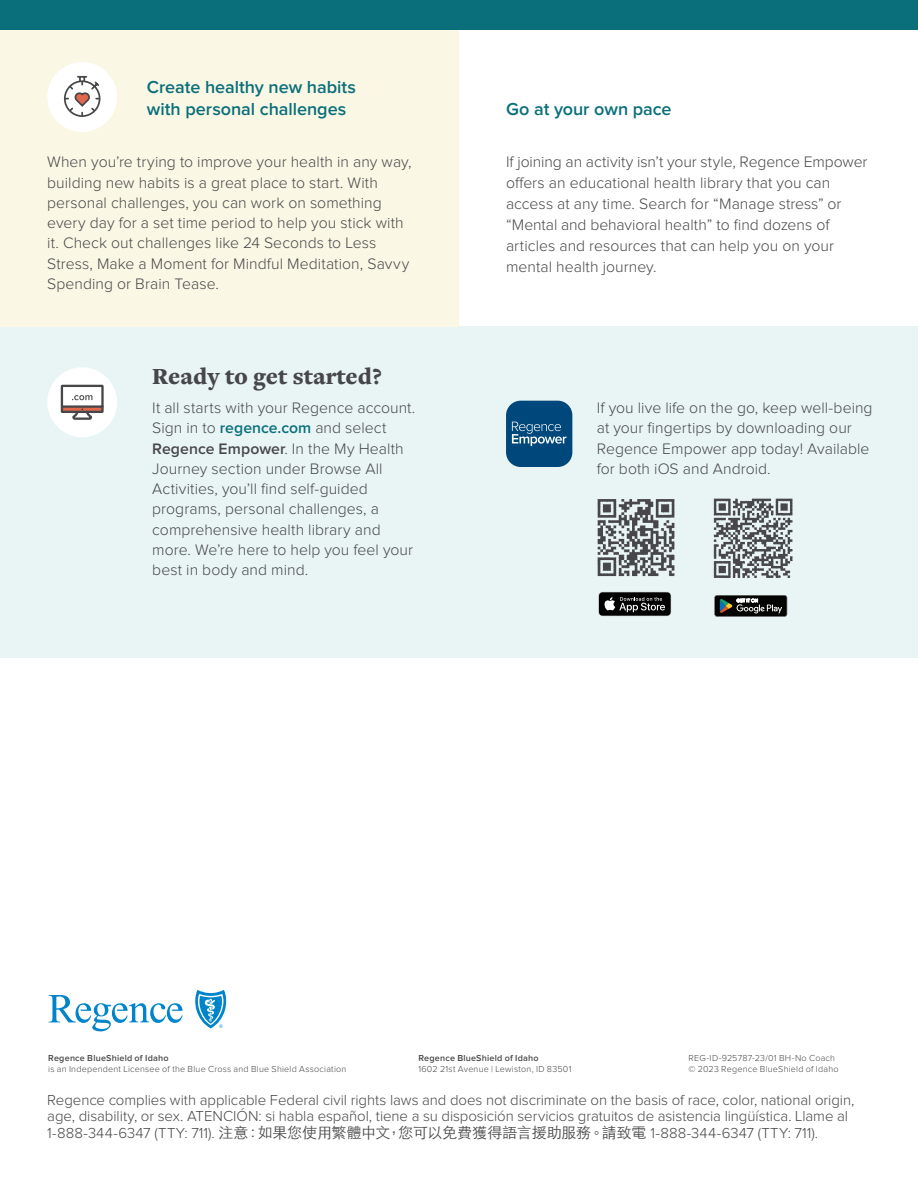
<style>
.page{position:relative;width:918px;height:1188px;background:#fff}
.page>*{position:absolute;margin:0;border:0;box-sizing:border-box;transform-origin:0 0}
.t1{font:900 24px "Freight Text Pro";color:#474749}
.t2{font:600 18px/21.6px "Proxima Nova";color:#0a6f7a}
.t3{font:300 15.75px/20.2px "Proxima Nova";letter-spacing:.005em;color:#474749}
.t4{font:300 15px/16.5px "Proxima Nova";letter-spacing:-.005em;color:#474749}
.Legal_Licensee_6pt{font:300 9px/10.5px "Proxima Nova";letter-spacing:.025em;color:#474749}
.s1{font-weight:600;color:#0a6f7a}
.s2{font-weight:600}
.s3{font-family:"ST Heiti TC"}
</style>
<div class="page">
<div style="left:0;top:326px;width:918px;height:332px;background:#e9f5f5"></div>
<div style="left:0;top:29px;width:459px;height:297px;background:#fbf7e5"></div>
<div style="left:0;top:0;width:918px;height:29px;background:#0a6f7a"></div>
<div style="left:47px;top:62px;width:70px;height:70px;background:#fff;border-radius:50%"></div>
<svg style="left:64px;top:75px;width:37px;height:42px"></svg>
<div style="left:47px;top:367px;width:70px;height:70px;background:#fff;border-radius:50%"></div>
<svg style="left:60px;top:384px;width:44px;height:36px"></svg>
<img style="left:597px;top:499px;width:78px;height:78px">
<img style="left:713px;top:498px;width:80px;height:81px">
<svg style="left:598px;top:592px;width:73px;height:24px;background:#313131"></svg>
<svg style="left:714px;top:595px;width:73px;height:22px;background:#353835"></svg>
<div style="left:506px;top:401px;width:66px;height:66px;background:#00487b;border-radius:15px"></div>
<svg style="left:512px;top:422px;width:54px;height:24px"></svg>
<svg style="left:195px;top:990px;width:32px;height:38px"></svg>
<svg style="left:49px;top:995px;width:134px;height:36px"></svg>
<p class="t2" style="left:147px;top:77px;width:211px">Create healthy new habits with personal challenges</p>
<p class="t2" style="left:506px;top:99px;width:167px">Go at your own pace</p>
<p class="t3" style="left:47px;top:152px;width:366px">When you’re trying to improve your health in any way, building new habits is a great place to start. With personal challenges, you can work on something every day for a set time period to help you stick with it. Check out challenges like 24 Seconds to Less Stress, Make a Moment for Mindful Meditation, Savvy Spending or Brain Tease.</p>
<p class="t3" style="left:506px;top:152px;width:363px;line-height:21px">If joining an activity isn’t your style, Regence Empower offers an educational health library that you can access at any time. Search for “Manage stress” or “Mental and behavioral health” to find dozens of articles and resources that can help you on your mental health journey.</p>
<p class="t1" style="left:152px;top:360px;width:231px">Ready to get started?</p>
<p class="t3" style="left:152px;top:398px;width:265px">It all starts with your Regence account.<br>Sign in to <span class="s1">regence.com</span> and select <span class="s2">Regence Empower</span>. In the My Health Journey section under Browse All Activities, you’ll find self-guided programs, personal challenges, a comprehensive health library and more. We’re here to help you feel your best in body and mind.</p>
<p class="t3" style="left:597px;top:398px;width:277px">If you live life on the go, keep well-being at your fingertips by downloading our Regence Empower app today! Available for both iOS and Android.</p>
<p class="Legal_Licensee_6pt" style="left:48px;top:1053px;width:300px"><span class="s2">Regence BlueShield of Idaho<br></span>is an Independent Licensee of the Blue Cross and Blue Shield Association</p>
<p class="Legal_Licensee_6pt" style="left:418px;top:1053px;width:155px"><span class="s2">Regence BlueShield of Idaho<br></span>1602 21st Avenue | Lewiston, ID 83501</p>
<p class="Legal_Licensee_6pt" style="left:688px;top:1053px;width:152px">REG-ID-925787-23/01 BH-No Coach © 2023 Regence BlueShield of Idaho</p>
<p class="t4" style="left:47px;top:1092px;width:809px">Regence complies with applicable Federal civil rights laws and does not discriminate on the basis of race, color, national origin, age, disability, or sex. ATENCIÓN: si habla español, tiene a su disposición servicios gratuitos de asistencia lingüística. Llame al<br>1-888-344-6347 (TTY: 711). <span class="s3">注意：如果您使用繁體中文，您可以免費獲得語言援助服務。請致電</span> 1-888-344-6347 (TTY: 711).</p>
</div>
